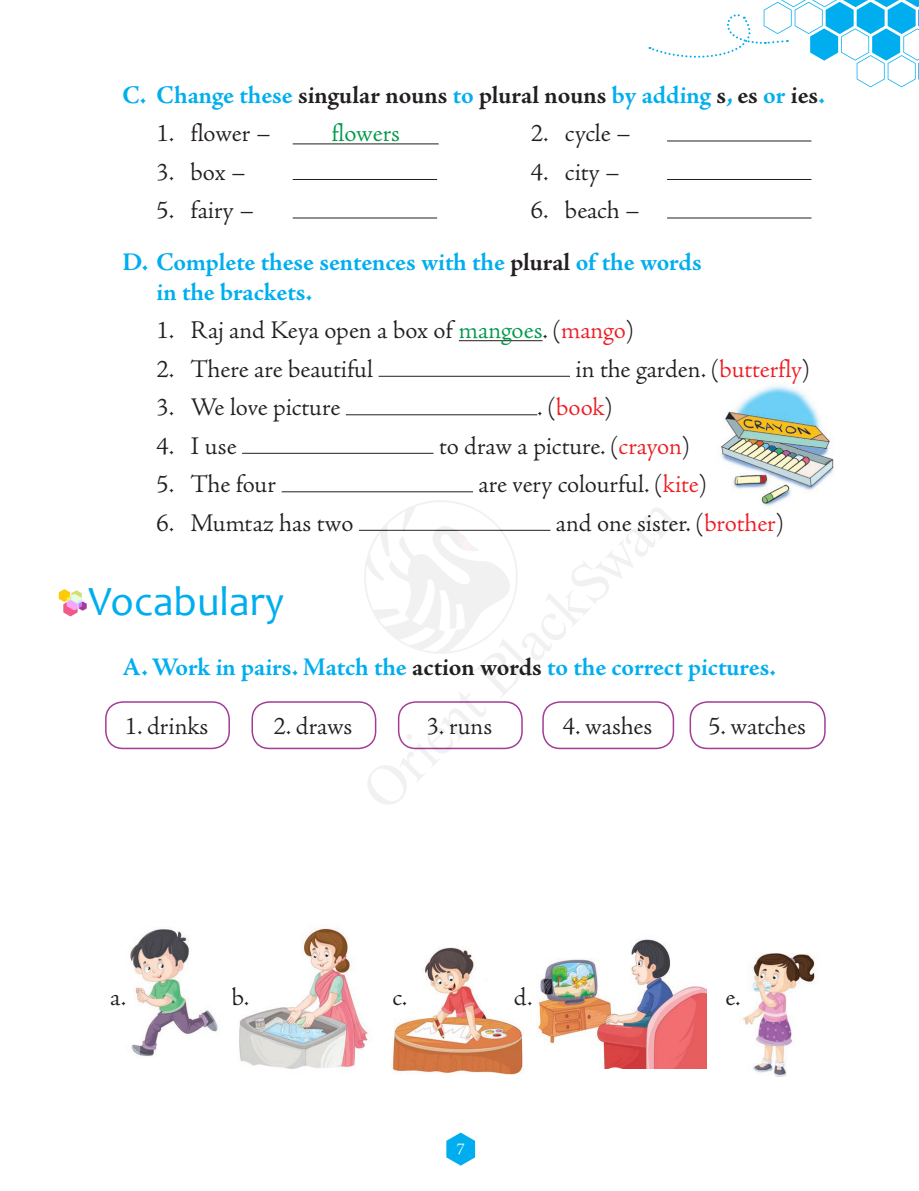
<style>
.page{position:relative;width:919px;height:1191px;background:#fff}
.page>*{position:absolute;margin:0;border:0;box-sizing:border-box;transform-origin:0 0}
.t1{font:42px "Candara";color:#00aeef}
.t2{font:300 25.5px "Adobe Jenson Pro";letter-spacing:-.005em;color:#231f20}
.t3{font:700 25.5px/51.3px "Adobe Jenson Pro";letter-spacing:-.005em;color:#00aeef}
.t4{font:700 25.5px "Adobe Jenson Pro";letter-spacing:-.005em;color:#231f20}
.t5{font:300 25.5px "Adobe Jenson Pro";letter-spacing:-.005em;color:#00984a}
.t6{font:300 25.5px "Adobe Jenson Pro";color:#ee1d23}
.t7{font:300 16.5px "Adobe Jenson Pro";color:#fff}
.s1{color:#00aeef}
.s2{font-weight:300;color:#231f20}
.s3{color:#231f20}
.s4{color:#00984a}
.s5{color:#ee1d23}
</style>
<div class="page">
<svg style="left:446px;top:1132px;width:29px;height:34px"></svg>
<img style="left:721px;top:385px;width:113px;height:122px">
<hr style="left:293px;top:144px;width:145px;height:1px;background:#231f20">
<hr style="left:459px;top:340px;width:83px;height:1px;background:#231f20">
<hr style="left:667px;top:141px;width:144px;height:1px;background:#231f20">
<hr style="left:293px;top:179px;width:144px;height:1px;background:#231f20">
<hr style="left:667px;top:179px;width:144px;height:1px;background:#231f20">
<hr style="left:293px;top:218px;width:144px;height:1px;background:#231f20">
<hr style="left:667px;top:218px;width:144px;height:1px;background:#231f20">
<hr style="left:378px;top:376px;width:192px;height:1px;background:#231f20">
<hr style="left:346px;top:414px;width:191px;height:1px;background:#231f20">
<hr style="left:242px;top:453px;width:191px;height:1px;background:#231f20">
<hr style="left:281px;top:491px;width:192px;height:1px;background:#231f20">
<hr style="left:359px;top:530px;width:191px;height:1px;background:#231f20">
<div style="left:105px;top:701px;width:125px;height:48px;border:2px solid #a13d96;border-radius:17px"></div>
<div style="left:251px;top:701px;width:125px;height:48px;border:2px solid #a13d96;border-radius:17px"></div>
<div style="left:398px;top:701px;width:124px;height:48px;border:2px solid #a13d96;border-radius:17px"></div>
<div style="left:542px;top:701px;width:132px;height:48px;border:2px solid #a13d96;border-radius:17px"></div>
<div style="left:689px;top:701px;width:136px;height:48px;border:2px solid #a13d96;border-radius:17px"></div>
<img style="left:742px;top:953px;width:73px;height:123px">
<img style="left:130px;top:929px;width:88px;height:128px">
<img style="left:390px;top:947px;width:133px;height:127px">
<img style="left:536px;top:939px;width:170px;height:129px">
<img style="left:239px;top:928px;width:129px;height:141px">
<svg style="left:59px;top:589px;width:28px;height:27px"></svg>
<svg style="left:648px;top:0;width:271px;height:87px"></svg>
<svg style="left:335px;top:491px;width:212px;height:162px"></svg>
<svg style="left:453px;top:532px;width:26px;height:26px"></svg>
<p class="t4" style="left:122px;top:80px;width:704px"><span class="s1">C. Change these</span> singular nouns <span class="s1">to</span> plural nouns <span class="s1">by adding</span> s<span class="s1">,</span> es <span class="s1">or</span> ies<span class="s1">.</span></p>
<p class="t2" style="left:156px;top:119px;width:116px">1. flower –</p>
<p class="t5" style="left:331px;top:119px;width:70px">flowers</p>
<p class="t2" style="left:531px;top:119px;width:102px">2. cycle –</p>
<p class="t2" style="left:156px;top:157px;width:91px">3. box –</p>
<p class="t2" style="left:531px;top:157px;width:90px">4. city –</p>
<p class="t2" style="left:156px;top:196px;width:99px">5. fairy –</p>
<p class="t3" style="left:122px;top:185px;width:580px;text-indent:408px"><span class="s2">6. beach –<br></span>D. Complete these sentences with the <span class="s3">plural</span> of the words</p>
<p class="t3" style="left:156px;top:266px;width:157px">in the brackets.</p>
<p class="t2" style="left:156px;top:316px;width:479px">1. Raj and Keya open a box of <span class="s4">mangoes</span>. (<span class="s5">mango</span>)</p>
<p class="t2" style="left:156px;top:354px;width:218px">2. There are beautiful</p>
<p class="t2" style="left:575px;top:354px;width:236px">in the garden. (<span class="s5">butterfly</span>)</p>
<p class="t2" style="left:156px;top:393px;width:185px">3. We love picture</p>
<p class="t6" style="left:537px;top:393px;width:77px"><span class="s3">. (</span>book<span class="s3">)</span></p>
<p class="t2" style="left:156px;top:431px;width:81px">4. I use</p>
<p class="t2" style="left:439px;top:431px;width:253px">to draw a picture. (<span class="s5">crayon</span>)</p>
<p class="t2" style="left:156px;top:470px;width:121px">5. The four</p>
<p class="t2" style="left:478px;top:470px;width:230px">are very colourful. (<span class="s5">kite</span>)</p>
<p class="t2" style="left:156px;top:508px;width:198px">6. Mumtaz has two</p>
<p class="t2" style="left:556px;top:508px;width:230px">and one sister. (<span class="s5">brother</span>)</p>
<h1 class="t1" style="left:88px;top:575px;width:197px">Vocabulary</h1>
<p class="t3" style="left:122px;top:642px;width:655px">A. Work in pairs. Match the <span class="s3">action words</span> to the correct pictures.</p>
<p class="t2" style="left:125px;top:711px;width:85px">1. drinks</p>
<p class="t2" style="left:273px;top:711px;width:80px">2. draws</p>
<p class="t2" style="left:426px;top:711px;width:67px">3. runs</p>
<p class="t2" style="left:562px;top:711px;width:91px">4. washes</p>
<p class="t2" style="left:708px;top:711px;width:99px">5. watches</p>
<p class="t2" style="left:110px;top:983px;width:18px">a.</p>
<p class="t2" style="left:232px;top:983px;width:19px">b.</p>
<p class="t2" style="left:392px;top:983px;width:16px">c.</p>
<p class="t2" style="left:514px;top:983px;width:20px">d.</p>
<p class="t2" style="left:725px;top:983px;width:16px">e.</p>
<p class="t7" style="left:457px;top:1139px;width:9px">7</p>
</div>
